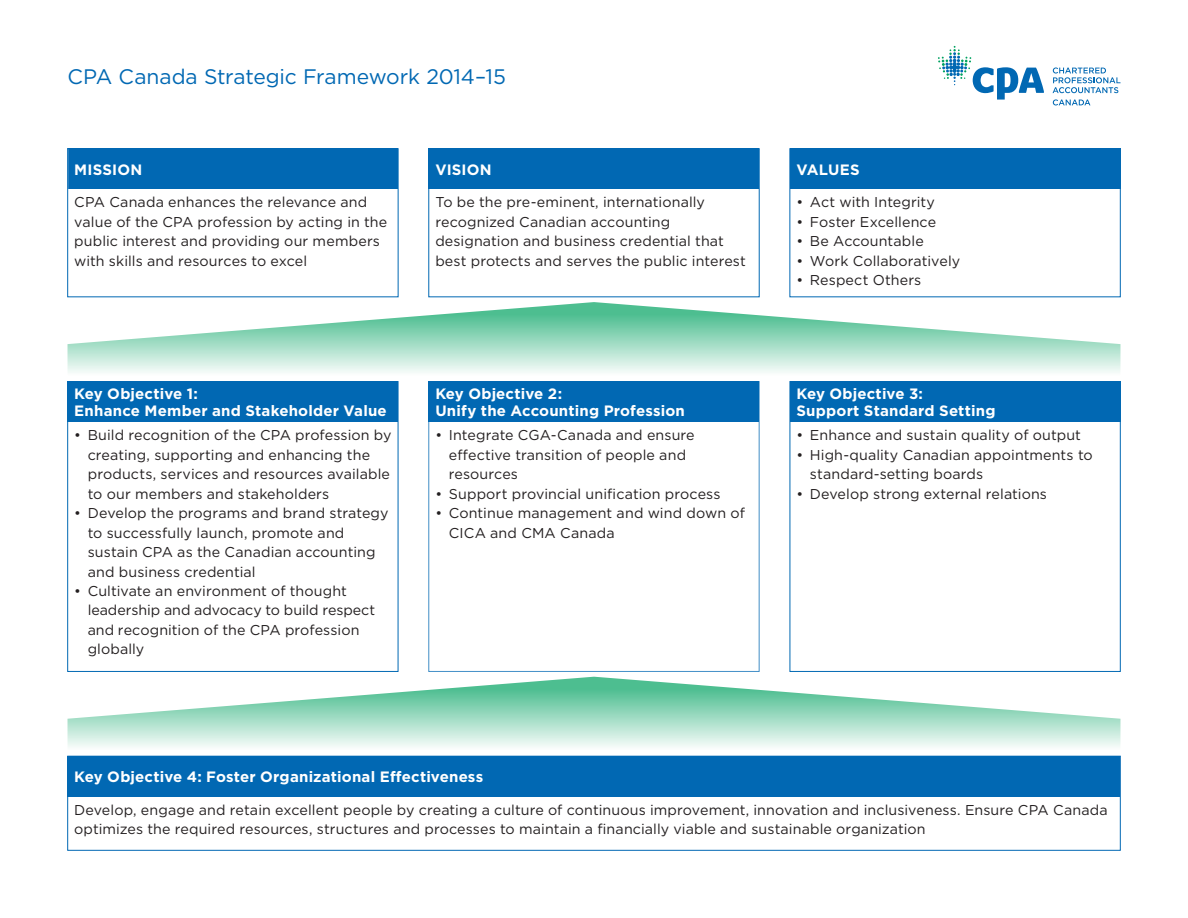
<style>
.page{position:relative;width:1188px;height:918px;background:#fff}
.page>*{position:absolute;margin:0;border:0;box-sizing:border-box;transform-origin:0 0}
.t1{font:21px "Gotham";letter-spacing:-.005em;color:#0168b3}
.t2{font:700 15px/16.5px "Gotham";letter-spacing:.01em;color:#fff}
.t3{font:14.25px/19.5px "Gotham";letter-spacing:.01em;color:#231f20}
</style>
<div class="page">
<svg style="left:67px;top:302px;width:1053px;height:71px"></svg>
<svg style="left:67px;top:677px;width:1053px;height:70px"></svg>
<div style="left:68px;top:148px;width:330px;height:41px;background:#0168b3"></div>
<div style="left:68px;top:148px;width:330px;height:149px;border:1px solid #0168b3"></div>
<div style="left:429px;top:148px;width:330px;height:41px;background:#0168b3"></div>
<div style="left:790px;top:148px;width:330px;height:41px;background:#0168b3"></div>
<div style="left:790px;top:148px;width:330px;height:149px;border:1px solid #0168b3"></div>
<div style="left:67px;top:381px;width:331px;height:41px;background:#0168b3"></div>
<div style="left:67px;top:381px;width:331px;height:291px;border:1px solid #0168b3"></div>
<div style="left:429px;top:381px;width:330px;height:41px;background:#0168b3"></div>
<div style="left:790px;top:381px;width:330px;height:41px;background:#0168b3"></div>
<div style="left:790px;top:381px;width:330px;height:291px;border:1px solid #0168b3"></div>
<div style="left:68px;top:756px;width:1052px;height:40px;background:#0168b3"></div>
<svg style="left:1053px;top:67px;width:67px;height:26px"></svg>
<svg style="left:938px;top:46px;width:106px;height:54px"></svg>
<svg style="left:1053px;top:99px;width:37px;height:6px"></svg>
<h1 class="t1" style="left:68px;top:63px;width:440px">CPA Canada Strategic Framework 2014–15</h1>
<p class="t2" style="left:74px;top:161px;width:69px">MISSION</p>
<p class="t2" style="left:435px;top:161px;width:58px">VISION</p>
<p class="t2" style="left:796px;top:161px;width:65px">VALUES</p>
<p class="t3" style="left:74px;top:192px;width:315px">CPA Canada enhances the relevance and value of the CPA profession by acting in the public interest and providing our members with skills and resources to excel</p>
<p class="t3" style="left:435px;top:192px;width:312px">To be the pre-eminent, internationally recognized Canadian accounting designation and business credential that best protects and serves the public interest</p>
<p class="t3" style="left:796px;top:192px;width:140px">• Act with Integrity</p>
<p class="t3" style="left:796px;top:212px;width:141px">• Foster Excellence</p>
<p class="t3" style="left:796px;top:231px;width:129px">• Be Accountable</p>
<p class="t3" style="left:796px;top:251px;width:165px">• Work Collaboratively</p>
<p class="t3" style="left:796px;top:270px;width:126px">• Respect Others</p>
<p class="t2" style="left:74px;top:386px;width:314px">Key Objective 1:<br>Enhance Member and Stakeholder Value</p>
<p class="t2" style="left:435px;top:386px;width:251px">Key Objective 2:<br>Unify the Accounting Profession</p>
<p class="t2" style="left:796px;top:386px;width:201px">Key Objective 3:<br>Support Standard Setting</p>
<p class="t3" style="left:88px;top:425px;width:305px;text-indent:-13px">• Build recognition of the CPA profession by creating, supporting and enhancing the products, services and resources available to our members and stakeholders</p>
<p class="t3" style="left:88px;top:503px;width:302px;text-indent:-13px">• Develop the programs and brand strategy to successfully launch, promote and sustain CPA as the Canadian accounting and business credential</p>
<p class="t3" style="left:88px;top:581px;width:289px;text-indent:-13px">• Cultivate an environment of thought leadership and advocacy to build respect and recognition of the CPA profession globally</p>
<p class="t3" style="left:449px;top:425px;width:247px;text-indent:-13px">• Integrate CGA-Canada and ensure effective transition of people and resources</p>
<p class="t3" style="left:435px;top:483px;width:287px">• Support provincial unification process</p>
<p class="t3" style="left:449px;top:503px;width:298px;text-indent:-13px">• Continue management and wind down of<br>CICA and CMA Canada</p>
<p class="t3" style="left:796px;top:425px;width:286px">• Enhance and sustain quality of output</p>
<p class="t3" style="left:810px;top:444px;width:284px;text-indent:-13px">• High-quality Canadian appointments to standard-setting boards</p>
<p class="t3" style="left:796px;top:483px;width:252px">• Develop strong external relations</p>
<p class="t2" style="left:74px;top:769px;width:410px">Key Objective 4: Foster Organizational Effectiveness</p>
<p class="t3" style="left:74px;top:800px;width:1035px">Develop, engage and retain excellent people by creating a culture of continuous improvement, innovation and inclusiveness. Ensure CPA Canada optimizes the required resources, structures and processes to maintain a financially viable and sustainable organization</p>
</div>
